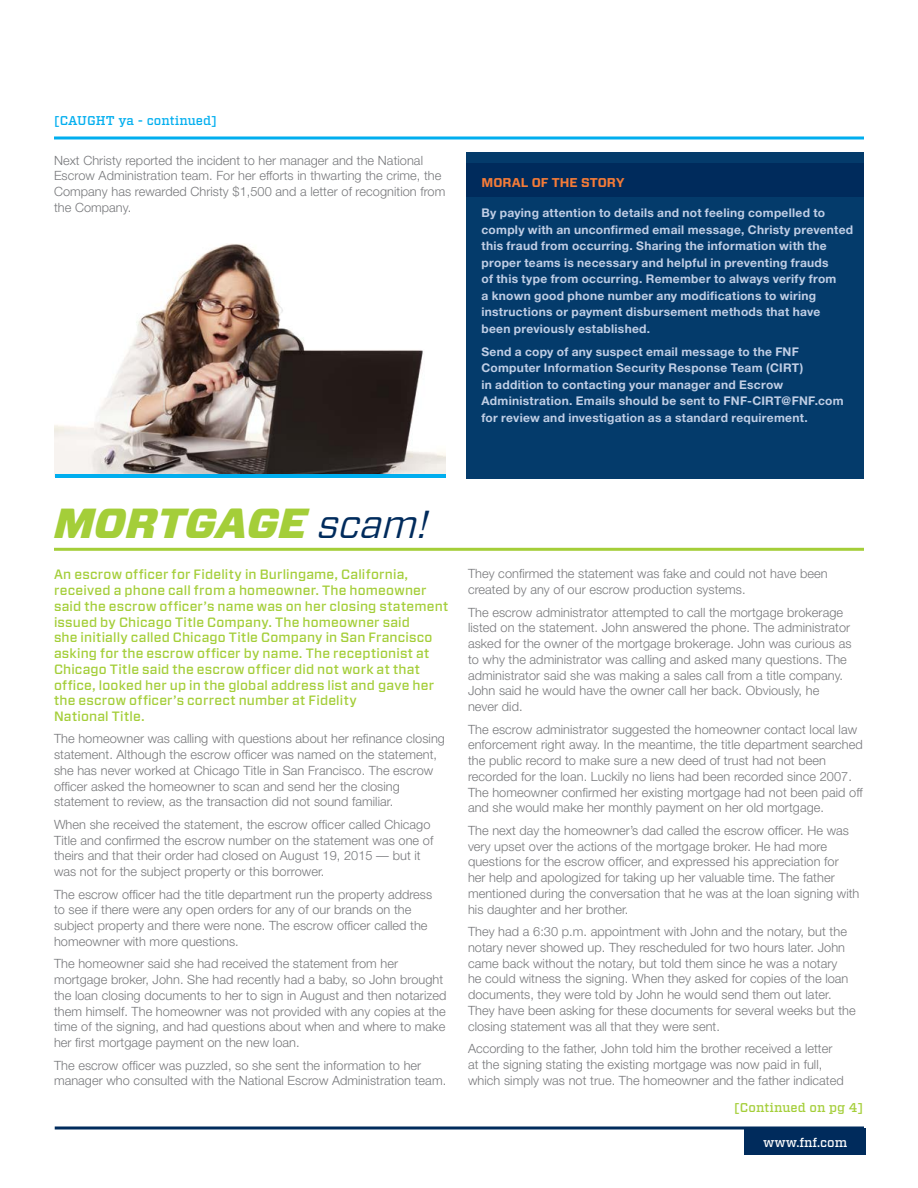
<style>
.page{position:relative;width:918px;height:1188px;background:#fff}
.page>*{position:absolute;margin:0;border:0;box-sizing:border-box;transform-origin:0 0}
.t1{font:italic 900 42px "Vitesse Sans";color:#a4ce39}
.t2{font:500 13.5px/15.8px "Vitesse Sans";letter-spacing:.015em;color:#a4ce39}
.t3{font:300 12.75px/15.8px "Helvetica Neue";letter-spacing:.005em;color:#77787b}
.t4{font:500 12.75px "Vitesse";letter-spacing:.005em;color:#00aeef}
.t5{font:500 12.75px "Vitesse";letter-spacing:.005em;color:#a4ce39}
.t6{font:700 12.75px "Vitesse Sans";letter-spacing:.005em;color:#f47b38}
.t7{font:500 12.75px "Vitesse";letter-spacing:.005em;color:#fff}
.t8{font:700 12px/16.5px "Helvetica Neue";letter-spacing:.025em;color:#c0cee5}
.s1{font-weight:400;font-size:39px;color:#002b5c}
</style>
<div class="page">
<div style="left:467px;top:152px;width:397px;height:326px;background:#043b6b"></div>
<div style="left:467px;top:164px;width:397px;height:33px;background:#002b5c"></div>
<div style="left:744px;top:1128px;width:121px;height:27px;background:#002b5c"></div>
<svg style="left:55px;top:1126px;width:809px;height:4px;background:#3a5b81"></svg>
<hr style="left:54px;top:136px;width:810px;height:3px;background:#00aeef">
<hr style="left:54px;top:548px;width:810px;height:3px;background:#a4ce39">
<img style="left:54px;top:243px;width:391px;height:234px">
<hr style="left:55px;top:474px;width:391px;height:4px;background:#00aeef">
<p class="t4" style="left:54px;top:112px;width:164px">[CAUGHT ya - continued]</p>
<p class="t3" style="left:54px;top:152px;width:393px">Next Christy reported the incident to her manager and the National Escrow Administration team. For her efforts in thwarting the crime, the Company has rewarded Christy $1,500 and a letter of recognition from the Company.</p>
<p class="t6" style="left:481px;top:174px;width:144px">MORAL OF THE STORY</p>
<p class="t8" style="left:482px;top:204px;width:373px">By paying attention to details and not feeling compelled to comply with an unconfirmed email message, Christy prevented this fraud from occurring. Sharing the information with the proper teams is necessary and helpful in preventing frauds<br>of this type from occurring. Remember to always verify from<br>a known good phone number any modifications to wiring instructions or payment disbursement methods that have<br>been previously established.</p>
<p class="t8" style="left:482px;top:343px;width:364px">Send a copy of any suspect email message to the FNF Computer Information Security Response Team (CIRT)<br>in addition to contacting your manager and Escrow Administration. Emails should be sent to FNF-CIRT@FNF.com for review and investigation as a standard requirement.</p>
<h1 class="t1" style="left:54px;top:495px;width:377px">MORTGAGE <span class="s1">scam!</span></h1>
<p class="t2" style="left:54px;top:567px;width:396px">An escrow officer for Fidelity in Burlingame, California, received a phone call from a homeowner. The homeowner said the escrow officer’s name was on her closing statement issued by Chicago Title Company. The homeowner said<br>she initially called Chicago Title Company in San Francisco asking for the escrow officer by name. The receptionist at Chicago Title said the escrow officer did not work at that office, looked her up in the global address list and gave her the escrow officer’s correct number at Fidelity<br>National Title.</p>
<p class="t3" style="left:54px;top:731px;width:393px">The homeowner was calling with questions about her refinance closing statement. Although the escrow officer was named on the statement, she has never worked at Chicago Title in San Francisco. The escrow officer asked the homeowner to scan and send her the closing statement to review, as the transaction did not sound familiar.</p>
<p class="t3" style="left:54px;top:816px;width:381px">When she received the statement, the escrow officer called Chicago Title and confirmed the escrow number on the statement was one of theirs and that their order had closed on August 19, 2015 — but it was not for the subject property or this borrower.</p>
<p class="t3" style="left:54px;top:886px;width:380px">The escrow officer had the title department run the property address to see if there were any open orders for any of our brands on the subject property and there were none. The escrow officer called the homeowner with more questions.</p>
<p class="t3" style="left:54px;top:956px;width:394px">The homeowner said she had received the statement from her mortgage broker, John. She had recently had a baby, so John brought the loan closing documents to her to sign in August and then notarized them himself. The homeowner was not provided with any copies at the time of the signing, and had questions about when and where to make her first mortgage payment on the new loan.</p>
<p class="t3" style="left:54px;top:1057px;width:394px">The escrow officer was puzzled, so she sent the information to her manager who consulted with the National Escrow Administration team.</p>
<p class="t3" style="left:468px;top:566px;width:361px">They confirmed the statement was fake and could not have been created by any of our escrow production systems.</p>
<p class="t3" style="left:468px;top:604px;width:385px">The escrow administrator attempted to call the mortgage brokerage listed on the statement. John answered the phone. The administrator asked for the owner of the mortgage brokerage. John was curious as to why the administrator was calling and asked many questions. The administrator said she was making a sales call from a title company.<br>John said he would have the owner call her back. Obviously, he never did.</p>
<p class="t3" style="left:468px;top:721px;width:396px">The escrow administrator suggested the homeowner contact local law enforcement right away. In the meantime, the title department searched the public record to make sure a new deed of trust had not been recorded for the loan. Luckily no liens had been recorded since 2007.<br>The homeowner confirmed her existing mortgage had not been paid off and she would make her monthly payment on her old mortgage.</p>
<p class="t3" style="left:468px;top:822px;width:393px">The next day the homeowner’s dad called the escrow officer. He was very upset over the actions of the mortgage broker. He had more questions for the escrow officer, and expressed his appreciation for her help and apologized for taking up her valuable time. The father mentioned during the conversation that he was at the loan signing with his daughter and her brother.</p>
<p class="t3" style="left:468px;top:923px;width:389px">They had a 6:30 p.m. appointment with John and the notary, but the notary never showed up. They rescheduled for two hours later. John came back without the notary, but told them since he was a notary<br>he could witness the signing. When they asked for copies of the loan documents, they were told by John he would send them out later.<br>They have been asking for these documents for several weeks but the closing statement was all that they were sent.</p>
<p class="t3" style="left:468px;top:1040px;width:377px">According to the father, John told him the brother received a letter at the signing stating the existing mortgage was now paid in full, which simply was not true. The homeowner and the father indicated</p>
<p class="t5" style="left:734px;top:1099px;width:131px">[Continued on pg 4]</p>
<p class="t7" style="left:763px;top:1134px;width:86px">www.fnf.com</p>
</div>
